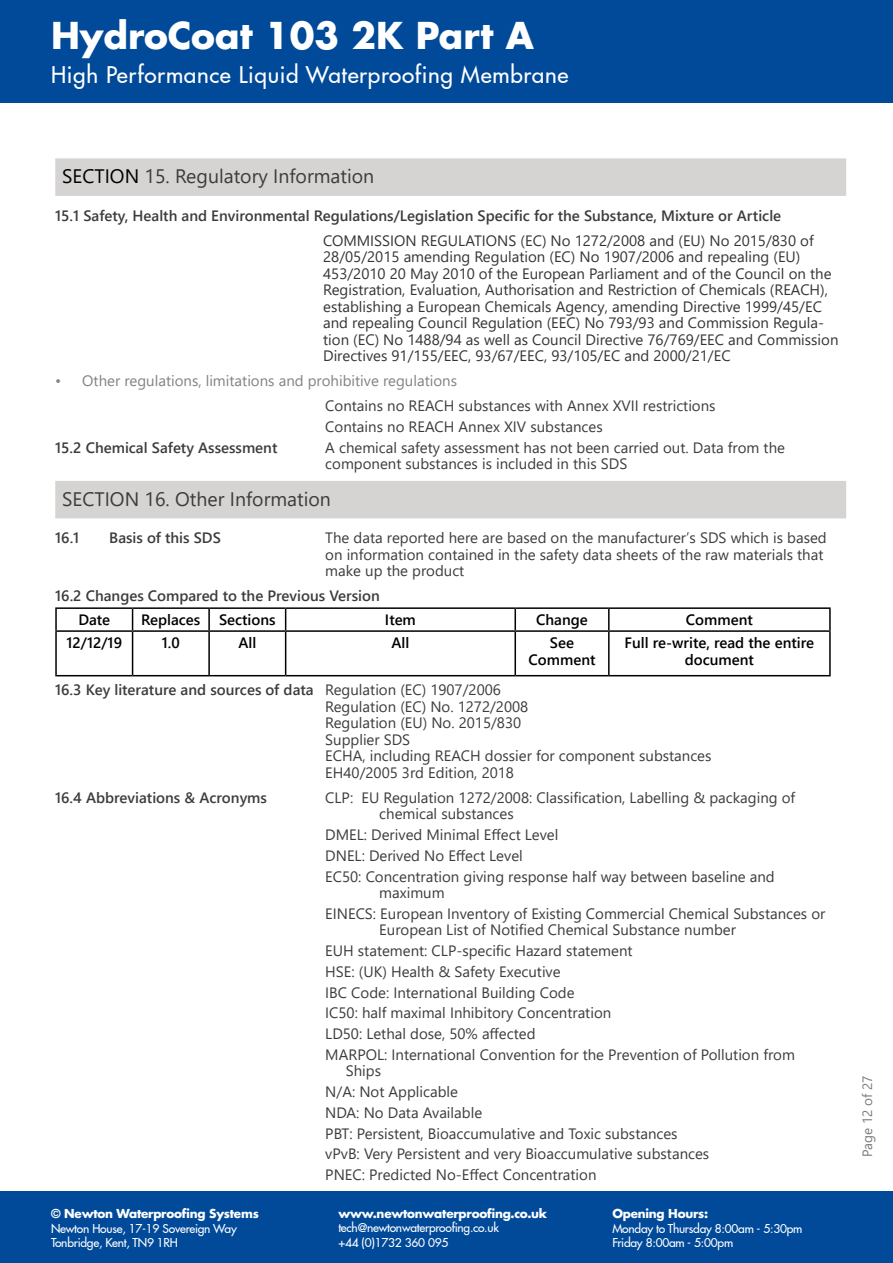
<style>
.page{position:relative;width:893px;height:1263px;background:#fff}
.page>*{position:absolute;margin:0;border:0;box-sizing:border-box;transform-origin:0 0}
.t1{font:700 36px "Futura LT Pro";color:#fff}
.t2{font:500 22.5px "Futura LT Pro";letter-spacing:.03em;color:#fff}
.t3{font:19.5px "Segoe UI";color:#3c3c3b}
.t4{font:15px/20.7px "Segoe UI";color:#3c3c3b}
.t5{font:15px/16.5px "Segoe UI";color:#353535}
.t6{font:600 15px "Segoe UI";color:#3c3c3b}
.t7{font:600 15px/16.5px "Segoe UI";color:#000;text-align:center}
.t8{font:15px "Segoe UI";color:#828282}
.t9{font:13.5px "Segoe UI";color:#7b7b7b}
.t10{font:500 12px/14.4px "Futura LT Pro";letter-spacing:-.02em;color:#fff}
.t11{font:700 12px "Futura LT Pro";letter-spacing:-.02em;color:#fff}
.s1{color:#000}
.s2{font-weight:600}
</style>
<div class="page">
<div style="left:0;top:0;width:893px;height:103px;background:#014a99"></div>
<div style="left:0;top:1191px;width:893px;height:72px;background:#014a99"></div>
<div style="left:55px;top:158px;width:791px;height:38px;background:#d5d4d3"></div>
<div style="left:55px;top:481px;width:791px;height:37px;background:#d5d4d3"></div>
<hr style="left:55px;top:607px;width:78px;height:2px;background:#000">
<hr style="left:55px;top:609px;width:2px;height:21px;background:#000">
<hr style="left:133px;top:607px;width:76px;height:2px;background:#000">
<svg style="left:132px;top:609px;width:1px;height:21px"></svg>
<hr style="left:209px;top:607px;width:77px;height:2px;background:#000">
<hr style="left:208px;top:609px;width:2px;height:21px;background:#000">
<hr style="left:286px;top:607px;width:229px;height:2px;background:#000">
<svg style="left:285px;top:609px;width:1px;height:21px"></svg>
<hr style="left:515px;top:607px;width:94px;height:2px;background:#000">
<hr style="left:514px;top:609px;width:2px;height:21px;background:#000">
<hr style="left:609px;top:607px;width:222px;height:2px;background:#000">
<hr style="left:608px;top:609px;width:2px;height:21px;background:#000">
<hr style="left:829px;top:609px;width:2px;height:21px;background:#000">
<hr style="left:55px;top:630px;width:78px;height:2px;background:#000">
<hr style="left:55px;top:632px;width:2px;height:43px;background:#000">
<hr style="left:133px;top:630px;width:76px;height:2px;background:#000">
<hr style="left:132px;top:632px;width:1px;height:43px;background:#000">
<hr style="left:209px;top:630px;width:77px;height:2px;background:#000">
<hr style="left:208px;top:632px;width:2px;height:43px;background:#000">
<hr style="left:286px;top:630px;width:229px;height:2px;background:#000">
<hr style="left:285px;top:632px;width:1px;height:43px;background:#000">
<hr style="left:515px;top:630px;width:94px;height:2px;background:#000">
<hr style="left:514px;top:632px;width:2px;height:43px;background:#000">
<hr style="left:609px;top:630px;width:222px;height:2px;background:#000">
<hr style="left:608px;top:632px;width:2px;height:43px;background:#000">
<hr style="left:829px;top:632px;width:2px;height:43px;background:#000">
<hr style="left:55px;top:675px;width:78px;height:1px;background:#000">
<hr style="left:133px;top:675px;width:76px;height:1px;background:#000">
<hr style="left:209px;top:675px;width:77px;height:1px;background:#000">
<hr style="left:286px;top:675px;width:229px;height:1px;background:#000">
<hr style="left:515px;top:675px;width:94px;height:1px;background:#000">
<hr style="left:609px;top:675px;width:222px;height:1px;background:#000">
<h1 class="t1" style="left:51px;top:8px;width:484px">HydroCoat 103 2K Part A</h1>
<h2 class="t2" style="left:51px;top:58px;width:519px">High Performance Liquid Waterproofing Membrane</h2>
<h3 class="t3" style="left:62px;top:158px;width:314px"><span class="s1">SECTION</span> 15. Regulatory Information</h3>
<p class="t6" style="left:55px;top:201px;width:727px">15.1 Safety, Health and Environmental Regulations/Legislation Specific for the Substance, Mixture or Article</p>
<p class="t5" style="left:323px;top:231px;width:517px">COMMISSION REGULATIONS (EC) No 1272/2008 and (EU) No 2015/830 of 28/05/2015 amending Regulation (EC) No 1907/2006 and repealing (EU)<br>453/2010 20 May 2010 of the European Parliament and of the Council on the Registration, Evaluation, Authorisation and Restriction of Chemicals (REACH), establishing a European Chemicals Agency, amending Directive 1999/45/EC and repealing Council Regulation (EEC) No 793/93 and Commission Regula&shy;tion (EC) No 1488/94 as well as Council Directive 76/769/EEC and Commission Directives 91/155/EEC, 93/67/EEC, 93/105/EC and 2000/21/EC</p>
<p class="t8" style="left:55px;top:367px;width:403px">• Other regulations, limitations and prohibitive regulations</p>
<p class="t4" style="left:325px;top:394px;width:392px">Contains no REACH substances with Annex XVII restrictions<br>Contains no REACH Annex XIV substances</p>
<p class="t6" style="left:55px;top:433px;width:224px">15.2 Chemical Safety Assessment</p>
<p class="t4" style="left:325px;top:438px;width:461px;line-height:16.5px">A chemical safety assessment has not been carried out. Data from the component substances is included in this SDS</p>
<h3 class="t3" style="left:62px;top:480px;width:270px">SECTION 16. Other Information</h3>
<p class="t6" style="left:55px;top:524px;width:26px">16.1</p>
<p class="t6" style="left:109px;top:524px;width:113px">Basis of this SDS</p>
<p class="t4" style="left:325px;top:528px;width:503px;line-height:16.5px">The data reported here are based on the manufacturer’s SDS which is based on information contained in the safety data sheets of the raw materials that make up the product</p>
<p class="t6" style="left:55px;top:582px;width:326px">16.2 Changes Compared to the Previous Version</p>
<p class="t7" style="left:78px;top:610px;width:33px">Date</p>
<p class="t7" style="left:141px;top:610px;width:136px">Replaces Sections</p>
<p class="t7" style="left:385px;top:610px;width:32px">Item</p>
<p class="t7" style="left:536px;top:610px;width:53px">Change</p>
<p class="t7" style="left:686px;top:610px;width:68px">Comment</p>
<p class="t7" style="left:66px;top:633px;width:57px">12/12/19</p>
<p class="t7" style="left:162px;top:633px;width:19px">1.0</p>
<p class="t7" style="left:238px;top:633px;width:19px">All</p>
<p class="t7" style="left:391px;top:633px;width:19px">All</p>
<p class="t7" style="left:528px;top:633px;width:68px">See<br>Comment</p>
<p class="t7" style="left:625px;top:633px;width:191px">Full re-write, read the entire document</p>
<p class="t4" style="left:325px;top:680px;width:388px;line-height:16.5px;text-indent:-270px"><span class="s2">16.3 Key literature and sources of data</span> Regulation (EC) 1907/2006<br>Regulation (EC) No. 1272/2008<br>Regulation (EU) No. 2015/830<br>Supplier SDS<br>ECHA, including REACH dossier for component substances EH40/2005 3rd Edition, 2018</p>
<p class="t6" style="left:55px;top:783px;width:213px">16.4 Abbreviations &amp; Acronyms</p>
<p class="t4" style="left:379px;top:788px;width:417px;line-height:16.5px;text-indent:-54px">CLP: EU Regulation 1272/2008: Classification, Labelling &amp; packaging of chemical substances</p>
<p class="t4" style="left:325px;top:823px;width:451px">DMEL: Derived Minimal Effect Level<br>DNEL: Derived No Effect Level<br>EC50: Concentration giving response half way between baseline and</p>
<p class="t4" style="left:325px;top:881px;width:502px;text-indent:54px">maximum<br>EINECS: European Inventory of Existing Commercial Chemical Substances or</p>
<p class="t4" style="left:325px;top:918px;width:471px;text-indent:54px">European List of Notified Chemical Substance number<br>EUH statement: CLP-specific Hazard statement<br>HSE: (UK) Health &amp; Safety Executive<br>IBC Code: International Building Code<br>IC50: half maximal Inhibitory Concentration<br>LD50: Lethal dose, 50% affected<br>MARPOL: International Convention for the Prevention of Pollution from</p>
<p class="t4" style="left:325px;top:1059px;width:385px;text-indent:21px">Ships<br>N/A: Not Applicable<br>NDA: No Data Available<br>PBT: Persistent, Bioaccumulative and Toxic substances vPvB: Very Persistent and very Bioaccumulative substances PNEC: Predicted No-Effect Concentration</p>
<p class="t11" style="left:51px;top:1204px;width:209px">© Newton Waterproofing Systems</p>
<p class="t10" style="left:51px;top:1220px;width:187px">Newton House, 17-19 Sovereign Way<br>Tonbridge, Kent, TN9 1RH</p>
<p class="t11" style="left:338px;top:1204px;width:210px">www.newtonwaterproofing.co.uk</p>
<p class="t10" style="left:338px;top:1220px;width:162px">tech@newtonwaterproofing.co.uk +44 (0)1732 360 095</p>
<p class="t11" style="left:612px;top:1204px;width:97px">Opening Hours:</p>
<p class="t10" style="left:612px;top:1220px;width:192px">Monday to Thursday 8:00am - 5:30pm<br>Friday 8:00am - 5:00pm</p>
<p class="t9" style="left:854px;top:1157px;width:83px;rotate:-90deg">Page 12 of 27</p>
</div>
